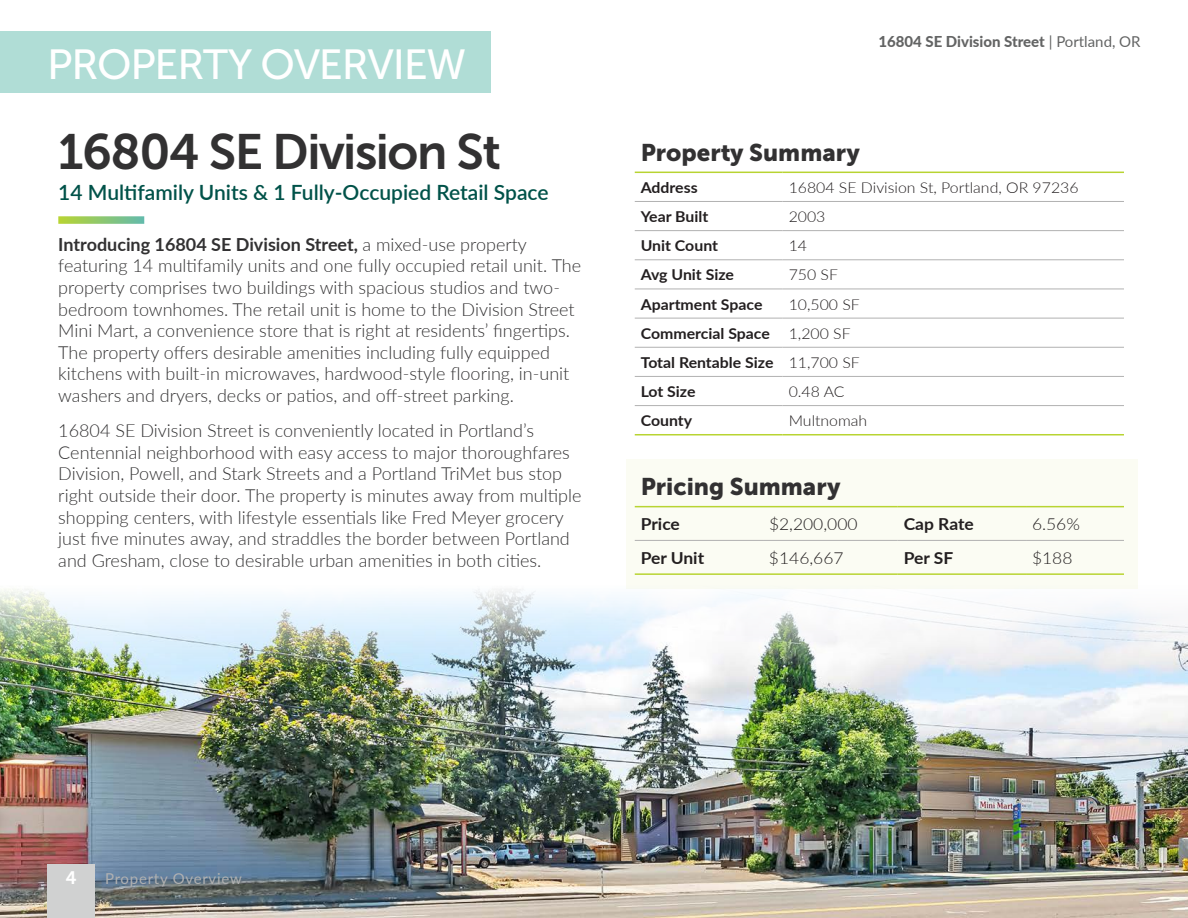
<style>
.page{position:relative;width:1188px;height:918px;background:#fff}
.page>*{position:absolute;margin:0;border:0;box-sizing:border-box;transform-origin:0 0}
.t1{font:49.5px "Museo Sans 700";letter-spacing:-.03em;color:#323132}
.t2{font:42px "Museo Sans 500";letter-spacing:-.03em;color:#fff}
.t3{font:24px "Museo Sans 900";color:#323132}
.t4{font:600 21px "Lato";color:#005249}
.Property_Higlights{font:300 18px/21.6px "Lato";color:#323132}
.t5{font:18px "Museo 700";color:#fff}
.Headline{font:300 16.5px "Lato";color:#231f20;scale:1.06 1}
.Headline-2{font:700 16.5px "Lato";color:#231f20;scale:1.06 1}
.Headline-3{font:700 15px "Lato";color:#231f20;scale:1.06 1}
.Headline-4{font:300 15px "Lato";color:#231f20;scale:1.06 1}
.t6{font:800 15px "Lato";color:#636464}
.t7{font:15px "Lato";letter-spacing:.05em;color:#b1b1b1}
.s1{font-weight:400}
.s2{font-weight:700}
</style>
<div class="page">
<div style="left:626px;top:459px;width:512px;height:129px;background:#fbfcf3"></div>
<img style="left:0;top:588px;width:1188px;height:330px">
<div style="left:0;top:31px;width:490px;height:61px;background:#b0ddd6"></div>
<svg style="left:58px;top:216px;width:86px;height:8px"></svg>
<hr style="left:635px;top:172px;width:148px;height:1px;background:#b8d432">
<hr style="left:783px;top:172px;width:341px;height:1px;background:#b8d432">
<hr style="left:635px;top:201px;width:148px;height:1px;background:#b1b1b1">
<hr style="left:783px;top:201px;width:341px;height:1px;background:#b1b1b1">
<hr style="left:635px;top:230px;width:148px;height:1px;background:#b1b1b1">
<hr style="left:783px;top:230px;width:341px;height:1px;background:#b1b1b1">
<hr style="left:635px;top:260px;width:148px;height:1px;background:#b1b1b1">
<hr style="left:783px;top:260px;width:341px;height:1px;background:#b1b1b1">
<hr style="left:635px;top:289px;width:148px;height:1px;background:#b1b1b1">
<hr style="left:783px;top:289px;width:341px;height:1px;background:#b1b1b1">
<hr style="left:635px;top:318px;width:148px;height:1px;background:#b1b1b1">
<hr style="left:783px;top:318px;width:341px;height:1px;background:#b1b1b1">
<hr style="left:635px;top:347px;width:148px;height:1px;background:#b1b1b1">
<hr style="left:783px;top:347px;width:341px;height:1px;background:#b1b1b1">
<hr style="left:635px;top:376px;width:148px;height:1px;background:#b1b1b1">
<hr style="left:783px;top:376px;width:341px;height:1px;background:#b1b1b1">
<hr style="left:635px;top:405px;width:148px;height:1px;background:#b1b1b1">
<hr style="left:783px;top:405px;width:341px;height:1px;background:#b1b1b1">
<hr style="left:635px;top:434px;width:148px;height:1px;background:#b8d432">
<hr style="left:783px;top:434px;width:341px;height:1px;background:#b8d432">
<hr style="left:635px;top:506px;width:128px;height:1px;background:#b8d432">
<hr style="left:763px;top:506px;width:135px;height:1px;background:#b8d432">
<hr style="left:898px;top:506px;width:128px;height:1px;background:#b8d432">
<hr style="left:1026px;top:506px;width:98px;height:1px;background:#b8d432">
<hr style="left:635px;top:540px;width:128px;height:1px;background:#b1b1b1">
<hr style="left:763px;top:540px;width:135px;height:1px;background:#b1b1b1">
<hr style="left:898px;top:540px;width:128px;height:1px;background:#b1b1b1">
<hr style="left:1026px;top:540px;width:98px;height:1px;background:#b1b1b1">
<hr style="left:635px;top:573px;width:128px;height:2px;background:#b8d432">
<hr style="left:763px;top:573px;width:135px;height:2px;background:#b8d432">
<hr style="left:898px;top:573px;width:128px;height:2px;background:#b8d432">
<hr style="left:1026px;top:573px;width:98px;height:2px;background:#b8d432">
<div style="left:47px;top:865px;width:48px;height:53px;background:#d0d1d1"></div>
<p class="t2" style="left:47px;top:41px;width:421px">PROPERTY OVERVIEW</p>
<p class="t6" style="left:878px;top:31px;width:264px">16804 SE Division Street <span class="s1">| Portland, OR</span></p>
<p class="t1" style="left:58px;top:124px;width:444px">16804 SE Division St</p>
<p class="t3" style="left:641px;top:139px;width:221px">Property Summary</p>
<p class="Headline-3" style="left:641px;top:176px;width:55px">Address</p>
<p class="Headline-4" style="left:789px;top:177px;width:275px">16804 SE Division St, Portland, OR 97236</p>
<p class="Headline-3" style="left:641px;top:206px;width:65px">Year Built</p>
<p class="Headline-4" style="left:789px;top:206px;width:36px">2003</p>
<p class="Headline-3" style="left:641px;top:235px;width:74px">Unit Count</p>
<p class="Headline-4" style="left:789px;top:235px;width:19px">14</p>
<p class="Headline-3" style="left:641px;top:264px;width:89px">Avg Unit Size</p>
<p class="Headline-4" style="left:789px;top:265px;width:48px">750 SF</p>
<p class="Headline-3" style="left:641px;top:293px;width:116px">Apartment Space</p>
<p class="Headline-4" style="left:789px;top:294px;width:69px">10,500 SF</p>
<p class="Headline-3" style="left:641px;top:322px;width:123px">Commercial Space</p>
<p class="Headline-4" style="left:789px;top:323px;width:60px">1,200 SF</p>
<p class="Headline-3" style="left:641px;top:351px;width:127px">Total Rentable Size</p>
<p class="Headline-4" style="left:789px;top:352px;width:69px">11,700 SF</p>
<p class="Headline-3" style="left:641px;top:381px;width:53px">Lot Size</p>
<p class="Headline-4" style="left:789px;top:381px;width:54px">0.48 AC</p>
<p class="Headline-3" style="left:641px;top:410px;width:50px">County</p>
<p class="Headline-4" style="left:789px;top:410px;width:76px">Multnomah</p>
<p class="t4" style="left:58px;top:177px;width:492px">14 Multifamily Units &amp; 1 Fully-Occupied Retail Space</p>
<p class="Property_Higlights" style="left:58px;top:233px;width:524px"><span class="s2">Introducing 16804 SE Division Street,</span> a mixed-use property featuring 14 multifamily units and one fully occupied retail unit. The property comprises two buildings with spacious studios and two&shy;bedroom townhomes. The retail unit is home to the Division Street Mini Mart, a convenience store that is right at residents’ fingertips.<br>The property offers desirable amenities including fully equipped kitchens with built-in microwaves, hardwood-style flooring, in-unit washers and dryers, decks or patios, and off-street parking.</p>
<p class="Property_Higlights" style="left:58px;top:419px;width:525px">16804 SE Division Street is conveniently located in Portland’s Centennial neighborhood with easy access to major thoroughfares Division, Powell, and Stark Streets and a Portland TriMet bus stop right outside their door. The property is minutes away from multiple shopping centers, with lifestyle essentials like Fred Meyer grocery just five minutes away, and straddles the border between Portland and Gresham, close to desirable urban amenities in both cities.</p>
<p class="t3" style="left:641px;top:473px;width:201px">Pricing Summary</p>
<p class="Headline-2" style="left:641px;top:512px;width:38px">Price</p>
<p class="Headline" style="left:769px;top:513px;width:85px">$2,200,000</p>
<p class="Headline-2" style="left:904px;top:512px;width:68px">Cap Rate</p>
<p class="Headline" style="left:1032px;top:513px;width:47px">6.56%</p>
<p class="Headline-2" style="left:641px;top:546px;width:61px">Per Unit</p>
<p class="Headline" style="left:769px;top:547px;width:72px">$146,667</p>
<p class="Headline-2" style="left:904px;top:546px;width:48px">Per SF</p>
<p class="Headline" style="left:1032px;top:547px;width:40px">$188</p>
<p class="t5" style="left:66px;top:868px;width:12px">4</p>
<p class="t7" style="left:105px;top:867px;width:138px">Property Overview</p>
</div>
